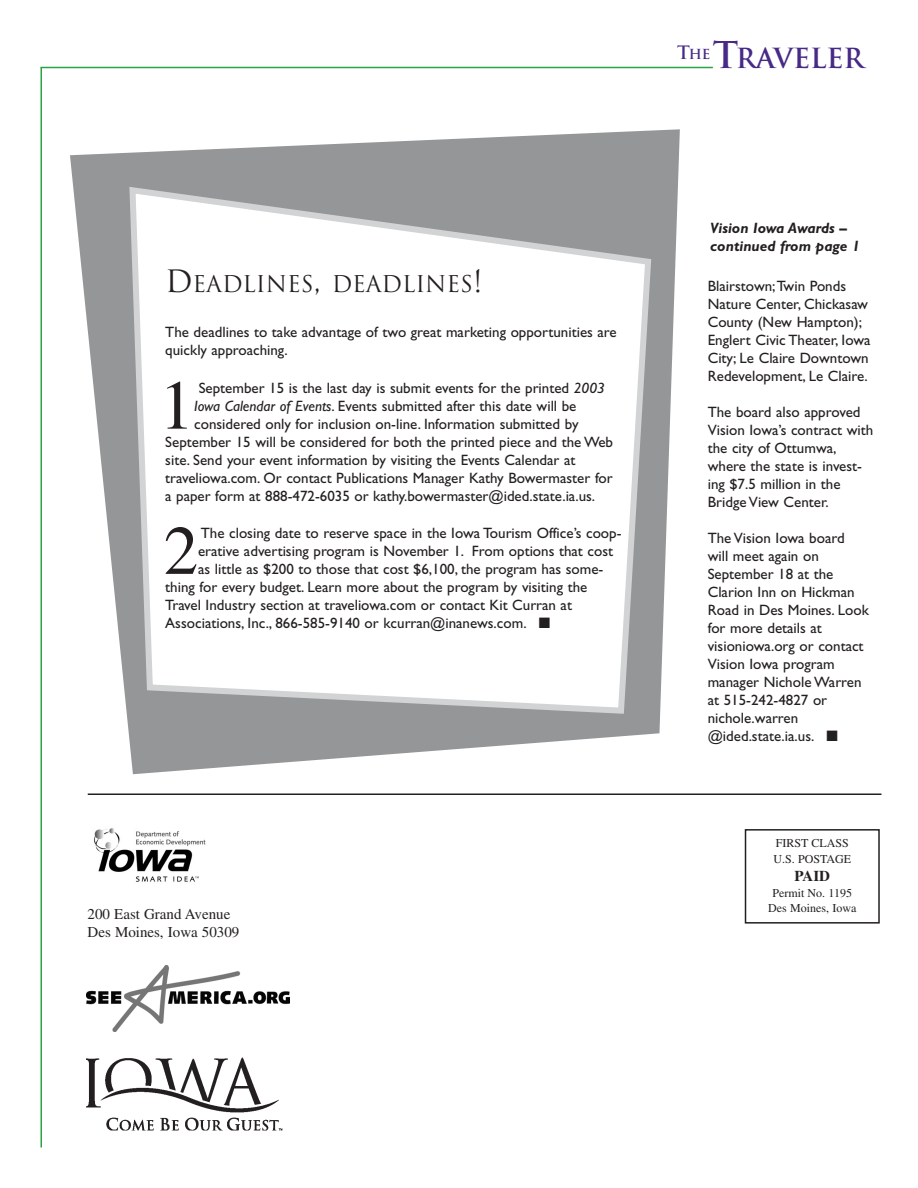
<style>
.page{position:relative;width:918px;height:1188px;background:#fff}
.page>*{position:absolute;margin:0;border:0;box-sizing:border-box;transform-origin:0 0}
.t1{font:69.75px "Times";color:#231f20}
.t2{font:69.3px "Times";color:#231f20}
.t3{font:700 27px "Trajan";color:#472986}
.t4{font:22.5px "Trajan";color:#231f20}
.t5{font:15px/18px "Gill Sans";color:#231f20}
.t6{font:15px/18px "Times";color:#231f20}
.t7{font:italic 700 15px/18px "Gill Sans";color:#231f20}
.t8{font:700 15px "Times";color:#231f20}
.t9{font:700 13.5px "Trajan";color:#472986}
.t10{font:12px/16.5px "Times";color:#231f20}
.s1{font-size:18px}
.s2{font-size:36px}
.s3{font-size:30px}
.s4{font-style:italic}
</style>
<div class="page">
<svg style="left:70px;top:129px;width:610px;height:645px;fill:#949698"></svg>
<hr style="left:40px;top:67px;width:673px;height:1px;background:#2ca343">
<hr style="left:40px;top:68px;width:2px;height:1080px;background:#2ca343">
<hr style="left:88px;top:794px;width:793px;height:1px;background:#231f20">
<div style="left:745px;top:829px;width:135px;height:95px;border:2px solid #231f20"></div>
<img style="left:86px;top:1057px;width:197px;height:74px">
<img style="left:94px;top:828px;width:112px;height:54px">
<img style="left:86px;top:966px;width:204px;height:66px">
<svg style="left:129px;top:187px;width:522px;height:527px"></svg>
<p class="t9" style="left:677px;top:47px;width:35px"><span class="s1">T</span>HE</p>
<h3 class="t3" style="left:713px;top:43px;width:153px"><span class="s2">T</span>RAVELER</h3>
<h3 class="t4" style="left:165px;top:271px;width:319px"><span class="s3">D</span>EADLINES<span class="s3">,</span> DEADLINES<span class="s3">!</span></h3>
<p class="t5" style="left:165px;top:325px;width:453px">The deadlines to take advantage of two great marketing opportunities are quickly approaching.</p>
<h1 class="t1" style="left:159px;top:380px;width:36px">1</h1>
<p class="t5" style="left:199px;top:380px;width:408px">September 15 is the last day is submit events for the printed <span class="s4">2003</span></p>
<p class="t5" style="left:194px;top:398px;width:384px"><span class="s4">Iowa Calendar of Events</span>. Events submitted after this date will be</p>
<p class="t5" style="left:194px;top:416px;width:386px">considered only for inclusion on-line. Information submitted by</p>
<p class="t5" style="left:165px;top:434px;width:449px">September 15 will be considered for both the printed piece and the Web</p>
<p class="t5" style="left:165px;top:452px;width:412px">site. Send your event information by visiting the Events Calendar at</p>
<p class="t5" style="left:165px;top:470px;width:449px">traveliowa.com. Or contact Publications Manager Kathy Bowermaster for</p>
<p class="t5" style="left:165px;top:488px;width:431px">a paper form at 888-472-6035 or kathy.bowermaster@ided.state.ia.us.</p>
<h2 class="t2" style="left:164px;top:525px;width:36px">2</h2>
<p class="t5" style="left:201px;top:525px;width:422px">The closing date to reserve space in the Iowa Tourism Office’s coop-</p>
<p class="t5" style="left:198px;top:544px;width:417px">erative advertising program is November 1. From options that cost</p>
<p class="t5" style="left:198px;top:562px;width:407px">as little as $200 to those that cost $6,100, the program has some-</p>
<p class="t5" style="left:165px;top:580px;width:424px">thing for every budget. Learn more about the program by visiting the</p>
<p class="t5" style="left:165px;top:598px;width:408px">Travel Industry section at traveliowa.com or contact Kit Curran at</p>
<p class="t5" style="left:165px;top:616px;width:387px">Associations, Inc., 866-585-9140 or kcurran@inanews.com. ■</p>
<p class="t6" style="left:88px;top:907px;width:153px">200 East Grand Avenue<br>Des Moines, Iowa 50309</p>
<p class="t7" style="left:710px;top:220px;width:151px">Vision Iowa Awards – continued from page 1</p>
<p class="t5" style="left:708px;top:279px;width:164px">Blairstown;Twin Ponds<br>Nature Center, Chickasaw<br>County (New Hampton);<br>Englert Civic Theater, Iowa<br>City; Le Claire Downtown<br>Redevelopment, Le Claire.</p>
<p class="t5" style="left:708px;top:405px;width:167px">The board also approved<br>Vision Iowa’s contract with the city of Ottumwa, where the state is invest&shy;ing $7.5 million in the<br>Bridge View Center.</p>
<p class="t5" style="left:708px;top:531px;width:163px">The Vision Iowa board will meet again on<br>September 18 at the<br>Clarion Inn on Hickman<br>Road in Des Moines. Look for more details at visioniowa.org or contact<br>Vision Iowa program manager Nichole Warren at 515-242-4827 or nichole.warren @ided.state.ia.us. ■</p>
<p class="t10" style="left:773px;top:836px;width:79px">FIRST CLASS<br>U.S. POSTAGE</p>
<p class="t8" style="left:794px;top:871px;width:37px">PAID</p>
<p class="t10" style="left:768px;top:887px;width:90px;line-height:14.4px;text-align:center">Permit No. 1195<br>Des Moines, Iowa</p>
</div>
